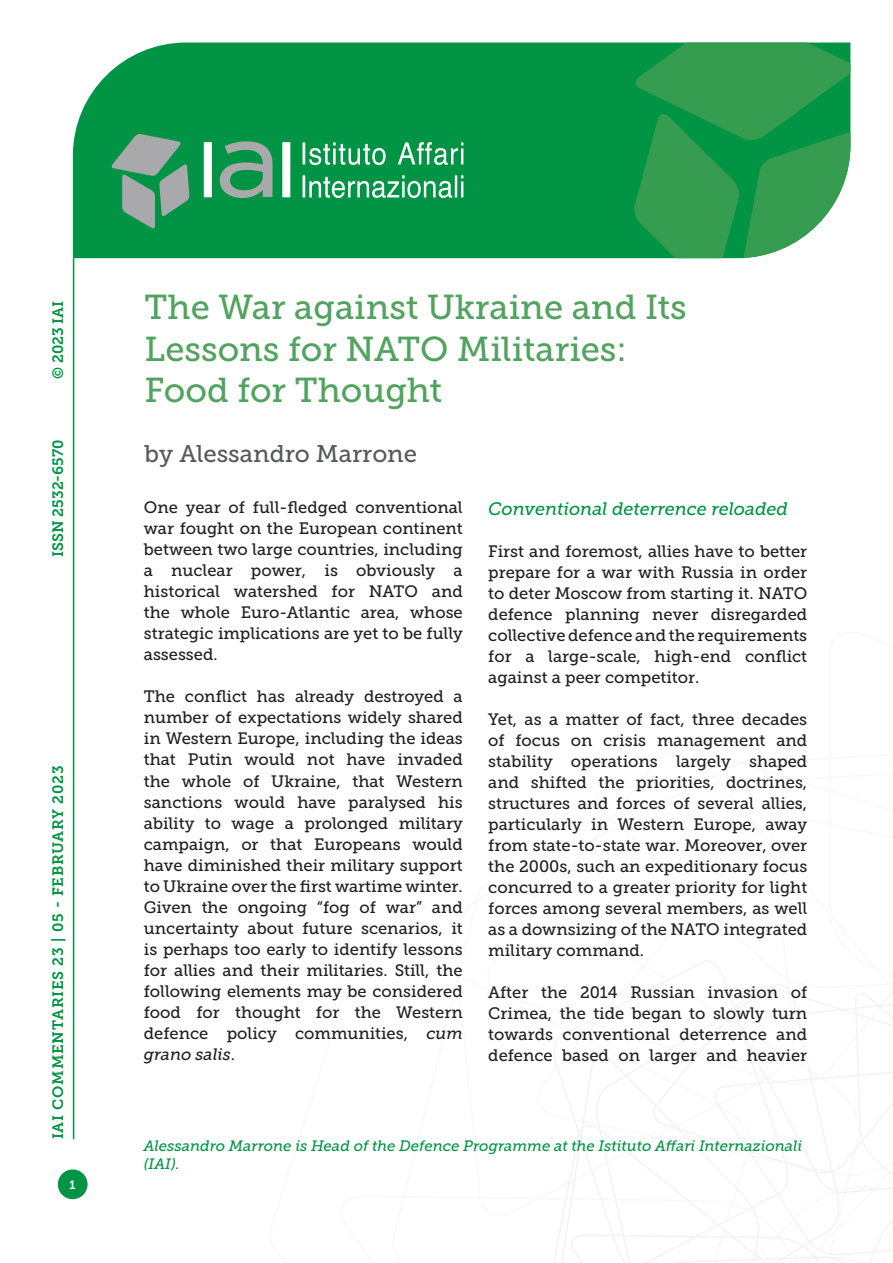
<style>
.page{position:relative;width:893px;height:1263px;background:#fff}
.page>*{position:absolute;margin:0;border:0;box-sizing:border-box;transform-origin:0 0}
.Titolo_Copertina{font:34.5px/41.4px "Museo Slab 500";color:#52a35f}
.Autori_copertina{font:24px "Museo Slab 500";color:#58595b}
.Titolo_paragrafo_2{font:italic 18px "Museo Slab 500";color:#009444}
.Testo{font:16.5px/21px "Museo Slab 500";color:#231f20;text-align:justify}
.t1{font:italic 15px/18px "Museo Slab 500";color:#009444}
.t2{font:15px "Museo Slab 700";letter-spacing:.05em;color:#009444}
.t3{font:15px "Museo Slab 700";color:#009444}
.t4{font:12px "Museo Slab 700";color:#fff}
.s1{font-style:italic}
</style>
<div class="page">
<svg style="left:553px;top:960px;width:340px;height:303px"></svg>
<hr style="left:73px;top:258px;width:1px;height:881px;background:#009444">
<div style="left:73px;top:43px;width:560px;height:215px;background:#009444"></div>
<svg style="left:633px;top:43px;width:217px;height:215px"></svg>
<svg style="left:303px;top:142px;width:160px;height:56px"></svg>
<svg style="left:111px;top:134px;width:79px;height:95px"></svg>
<svg style="left:204px;top:141px;width:86px;height:57px"></svg>
<div style="left:58px;top:1169px;width:30px;height:30px;background:#009444;border-radius:50%"></div>
<p class="t2" style="left:50px;top:379px;width:80px;rotate:-90deg">© 2023 IAI</p>
<p class="t3" style="left:50px;top:557px;width:119px;rotate:-90deg">ISSN 2532-6570</p>
<p class="t2" style="left:50px;top:1139px;width:375px;rotate:-90deg">IAI COMMENTARIES 23 | 05 - FEBRUARY 2023</p>
<p class="t4" style="left:70px;top:1178px;width:8px">1</p>
<p class="Titolo_Copertina" style="left:145px;top:287px;width:544px">The War against Ukraine and Its<br>Lessons for NATO Militaries:</p>
<p class="Titolo_Copertina" style="left:145px;top:370px;width:299px">Food for Thought</p>
<p class="Autori_copertina" style="left:145px;top:441px;width:274px">by Alessandro Marrone</p>
<p class="Testo" style="left:144px;top:497px;width:320px">One year of full-fledged conventional war fought on the European continent between two large countries, including a nuclear power, is obviously a historical watershed for NATO and the whole Euro-Atlantic area, whose strategic implications are yet to be fully assessed.</p>
<p class="Testo" style="left:144px;top:686px;width:320px">The conflict has already destroyed a number of expectations widely shared in Western Europe, including the ideas that Putin would not have invaded the whole of Ukraine, that Western sanctions would have paralysed his ability to wage a prolonged military campaign, or that Europeans would have diminished their military support to Ukraine over the first wartime winter.<br>Given the ongoing “fog of war” and uncertainty about future scenarios, it is perhaps too early to identify lessons for allies and their militaries. Still, the following elements may be considered food for thought for the Western defence policy communities, <span class="s1">cum grano salis</span>.</p>
<p class="Titolo_paragrafo_2" style="left:488px;top:498px;width:301px">Conventional deterrence reloaded</p>
<p class="Testo" style="left:488px;top:540px;width:320px">First and foremost, allies have to better prepare for a war with Russia in order to deter Moscow from starting it. NATO defence planning never disregarded collective defence and the requirements for a large-scale, high-end conflict against a peer competitor.</p>
<p class="Testo" style="left:488px;top:708px;width:320px">Yet, as a matter of fact, three decades of focus on crisis management and stability operations largely shaped and shifted the priorities, doctrines, structures and forces of several allies, particularly in Western Europe, away from state-to-state war. Moreover, over the 2000s, such an expeditionary focus concurred to a greater priority for light forces among several members, as well as a downsizing of the NATO integrated military command.</p>
<p class="Testo" style="left:488px;top:981px;width:320px">After the 2014 Russian invasion of Crimea, the tide began to slowly turn towards conventional deterrence and defence based on larger and heavier</p>
<p class="t1" style="left:144px;top:1136px;width:660px">Alessandro Marrone is Head of the Defence Programme at the Istituto Affari Internazionali (IAI).</p>
</div>
